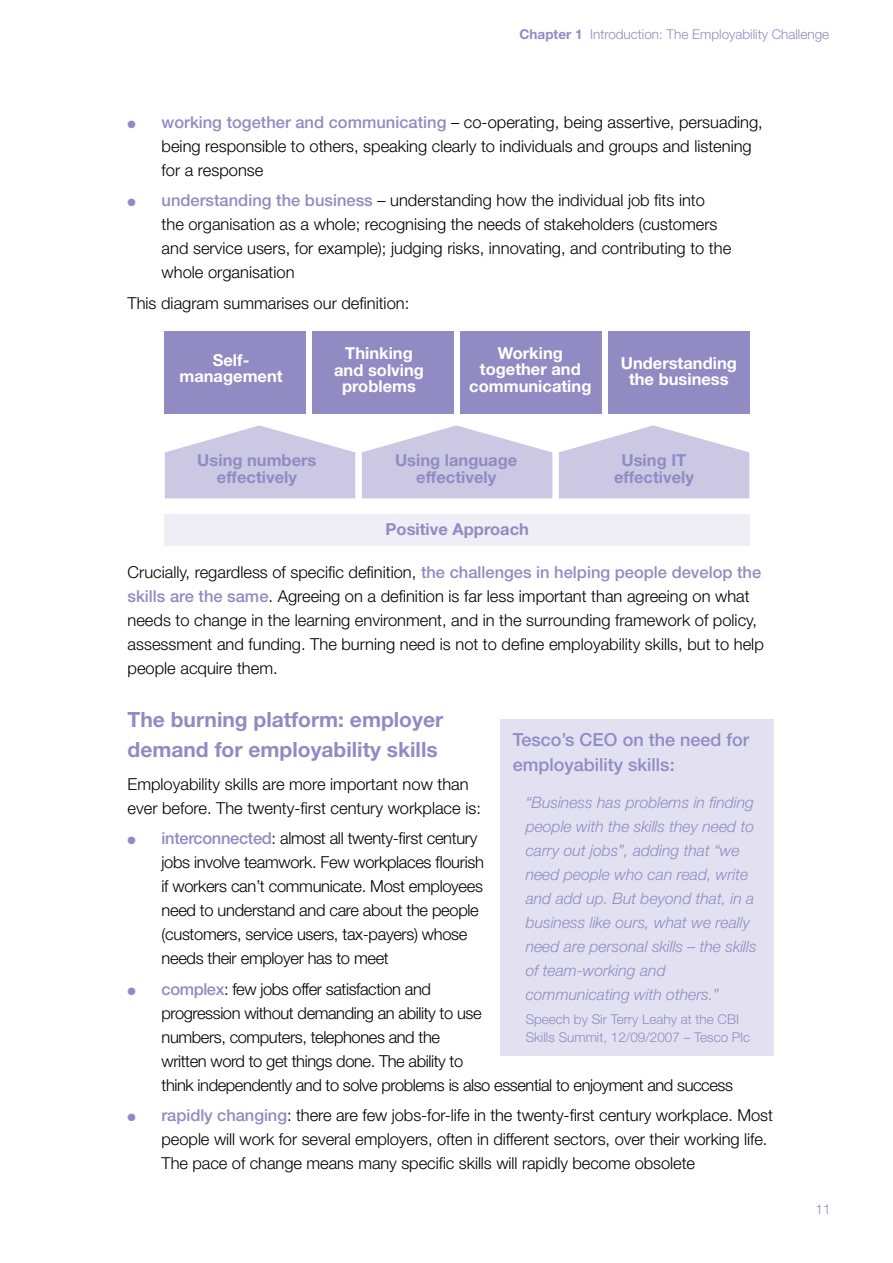
<style>
.page{position:relative;width:893px;height:1263px;background:#fff}
.page>*{position:absolute;margin:0;border:0;box-sizing:border-box;transform-origin:0 0}
.t1{font:700 21px "Helvetica Neue";color:#918bc3}
.t2{font:500 18px/25.5px "Helvetica Neue";color:#918bc3}
.t3{font:300 16.5px/24px "Helvetica Neue";color:#000}
.t4{font:300 16.5px/24px "Helvetica Neue";letter-spacing:-.02em;color:#000}
.t5{font:300 16.5px/24px "Helvetica Neue";letter-spacing:-.025em;color:#000}
.t6{font:700 16.5px/16.5px "Helvetica Neue";color:#fff;text-align:center}
.t7{font:700 16.5px/16.5px "Helvetica Neue";color:#918bc3;text-align:center}
.t8{font:italic 300 15.75px/24px "Helvetica Neue";color:#918bc3}
.t9{font:300 13.5px/18px "Helvetica Neue";color:#918bc3}
.s1{font-weight:700}
.s2{color:#918bc3}
.s3{font-weight:500;color:#918bc3}
</style>
<div class="page">
<div style="left:164px;top:331px;width:141px;height:82px;background:#918bc3"></div>
<div style="left:312px;top:331px;width:141px;height:82px;background:#918bc3"></div>
<div style="left:461px;top:331px;width:141px;height:82px;background:#918bc3"></div>
<div style="left:609px;top:331px;width:141px;height:82px;background:#918bc3"></div>
<svg style="left:165px;top:425px;width:190px;height:73px"></svg>
<svg style="left:559px;top:425px;width:190px;height:73px"></svg>
<svg style="left:362px;top:425px;width:190px;height:73px"></svg>
<div style="left:165px;top:515px;width:585px;height:31px;background:#efedf6"></div>
<div style="left:500px;top:719px;width:274px;height:337px;background:#e3e1f1"></div>
<p class="t9" style="left:520px;top:25px;width:311px"><span class="s1">Chapter 1</span> Introduction: The Employability Challenge</p>
<p class="t3" style="left:162px;top:110px;width:603px;text-indent:-34px"><span class="s2">●</span> <span class="s3">working together and communicating</span> – co-operating, being assertive, persuading, being responsible to others, speaking clearly to individuals and groups and listening for a response</p>
<p class="t3" style="left:162px;top:188px;width:571px;text-indent:-34px"><span class="s2">●</span> <span class="s3">understanding the business</span> – understanding how the individual job fits into the organisation as a whole; recognising the needs of stakeholders (customers and service users, for example); judging risks, innovating, and contributing to the whole organisation</p>
<p class="t3" style="left:128px;top:290px;width:283px">This diagram summarises our definition:</p>
<p class="t6" style="left:179px;top:351px;width:105px">Self&shy;management</p>
<p class="t6" style="left:334px;top:345px;width:91px">Thinking and solving problems</p>
<p class="t6" style="left:469px;top:344px;width:124px">Working together and communicating</p>
<p class="t6" style="left:621px;top:354px;width:118px">Understanding the business</p>
<p class="t7" style="left:395px;top:452px;width:124px">Using language effectively</p>
<p class="t7" style="left:386px;top:521px;width:145px">Positive Approach</p>
<p class="t3" style="left:128px;top:560px;width:638px">Crucially, regardless of specific definition, <span class="s3">the challenges in helping people develop the skills are the same</span>. Agreeing on a definition is far less important than agreeing on what needs to change in the learning environment, and in the surrounding framework of policy, assessment and funding. The burning need is not to define employability skills, but to help people acquire them.</p>
<p class="t1" style="left:128px;top:707px;width:317px">The burning platform: employer</p>
<p class="t2" style="left:513px;top:726px;width:238px">Tesco’s CEO on the need for employability skills:</p>
<p class="t8" style="left:526px;top:790px;width:233px">“Business has problems in finding people with the skills they need to carry out jobs”, adding that “we need people who can read, write and add up. But beyond that, in a business like ours, what we really need are personal skills – the skills of team-working and communicating with others.”</p>
<p class="t9" style="left:526px;top:1010px;width:226px">Speech by Sir Terry Leahy at the CBI<br>Skills Summit, 12/09/2007 – Tesco Plc</p>
<p class="t7" style="left:197px;top:452px;width:121px">Using numbers effectively</p>
<p class="t7" style="left:614px;top:452px;width:82px">Using IT effectively</p>
<p class="t1" style="left:128px;top:737px;width:312px">demand for employability skills</p>
<p class="t3" style="left:128px;top:772px;width:355px">Employability skills are more important now than ever before. The twenty-first century workplace is:</p>
<p class="t4" style="left:162px;top:826px;width:324px;text-indent:-34px"><span class="s2">●</span> <span class="s3">interconnected</span>: almost all twenty-first century jobs involve teamwork. Few workplaces flourish if workers can’t communicate. Most employees need to understand and care about the people (customers, service users, tax-payers) whose needs their employer has to meet</p>
<p class="t5" style="left:162px;top:976px;width:573px;text-indent:-34px"><span class="s2">●</span> <span class="s3">complex</span>: few jobs offer satisfaction and<br>progression without demanding an ability to use<br>numbers, computers, telephones and the<br>written word to get things done. The ability to<br>think independently and to solve problems is also essential to enjoyment and success</p>
<p class="t3" style="left:162px;top:1103px;width:613px;text-indent:-34px"><span class="s2">●</span> <span class="s3">rapidly changing</span>: there are few jobs-for-life in the twenty-first century workplace. Most people will work for several employers, often in different sectors, over their working life.<br>The pace of change means many specific skills will rapidly become obsolete</p>
<p class="t9" style="left:816px;top:1200px;width:17px">11</p>
</div>
